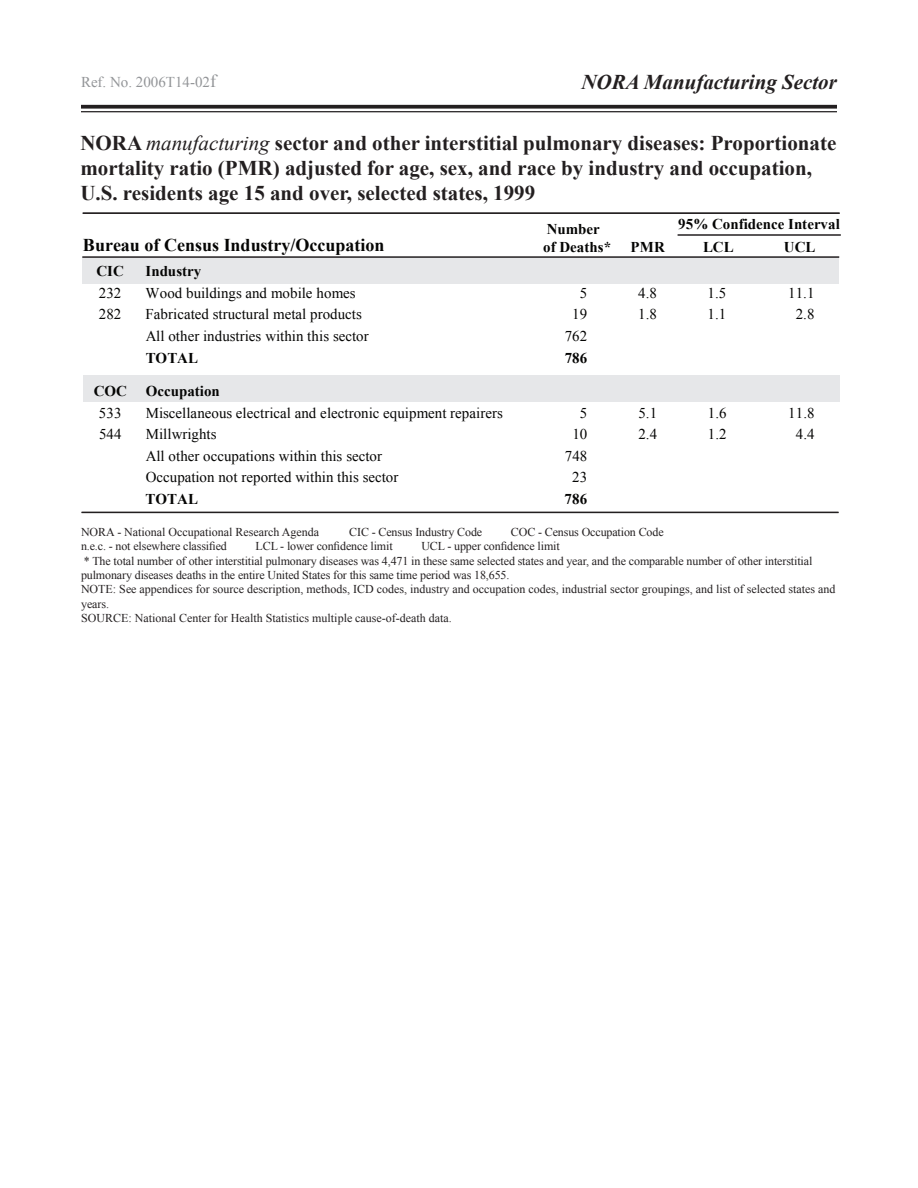
<style>
.page{position:relative;width:918px;height:1188px;background:#fff}
.page>*{position:absolute;margin:0;border:0;box-sizing:border-box;transform-origin:0 0}
.t1{font:700 21px/25.2px "Times New Roman";color:#231f20}
.t2{font:italic 700 21px "Times New Roman";color:#231f20}
.t3{font:700 18px "Times New Roman";color:#050504}
.t4{font:15px "Times New Roman";color:#050504}
.t5{font:700 15px/17.2px "Times New Roman";color:#050504}
.t6{font:15px "Times New Roman";color:#939598}
.t7{font:12px/14.4px "Times New Roman";letter-spacing:-.01em;color:#231f20}
.s1{font-size:18px}
.s2{font-weight:400;font-style:italic}
</style>
<div class="page">
<svg style="left:81px;top:105px;width:756px;height:4px;background:#393536"></svg>
<hr style="left:81px;top:111px;width:756px;height:1px;background:#231f20">
<div style="left:82px;top:257px;width:757px;height:26px;background:#e6e7e9"></div>
<div style="left:83px;top:376px;width:757px;height:26px;background:#e6e7e9"></div>
<hr style="left:82px;top:256px;width:757px;height:2px;background:#231f20">
<hr style="left:82px;top:512px;width:757px;height:1px;background:#231f20">
<hr style="left:83px;top:212px;width:757px;height:2px;background:#231f20">
<hr style="left:678px;top:234px;width:163px;height:2px;background:#231f20">
<p class="t6" style="left:81px;top:72px;width:137px">Ref. No. 2006T14-02<span class="s1">f</span></p>
<h1 class="t2" style="left:581px;top:67px;width:257px">NORA Manufacturing Sector</h1>
<p class="t1" style="left:80px;top:130px;width:758px">NORA <span class="s2">manufacturing</span> sector and other interstitial pulmonary diseases: Proportionate mortality ratio (PMR) adjusted for age, sex, and race by industry and occupation,<br>U.S. residents age 15 and over, selected states, 1999</p>
<p class="t3" style="left:83px;top:232px;width:303px">Bureau of Census Industry/Occupation</p>
<p class="t5" style="left:543px;top:220px;width:70px">Number of Deaths*</p>
<p class="t5" style="left:678px;top:215px;width:163px">95% Confidence Interval</p>
<p class="t5" style="left:630px;top:238px;width:36px">PMR</p>
<p class="t5" style="left:703px;top:238px;width:32px">LCL</p>
<p class="t5" style="left:784px;top:238px;width:33px">UCL</p>
<p class="t5" style="left:96px;top:262px;width:29px">CIC</p>
<p class="t5" style="left:146px;top:262px;width:57px">Industry</p>
<p class="t4" style="left:99px;top:283px;width:24px">232</p>
<p class="t4" style="left:146px;top:283px;width:212px">Wood buildings and mobile homes</p>
<p class="t4" style="left:580px;top:283px;width:9px">5</p>
<p class="t4" style="left:638px;top:283px;width:20px">4.8</p>
<p class="t4" style="left:708px;top:283px;width:20px">1.5</p>
<p class="t4" style="left:788px;top:283px;width:28px">11.1</p>
<p class="t4" style="left:99px;top:304px;width:24px">282</p>
<p class="t4" style="left:146px;top:304px;width:218px">Fabricated structural metal products</p>
<p class="t4" style="left:572px;top:304px;width:17px">19</p>
<p class="t4" style="left:638px;top:304px;width:20px">1.8</p>
<p class="t4" style="left:708px;top:304px;width:20px">1.1</p>
<p class="t4" style="left:796px;top:304px;width:20px">2.8</p>
<p class="t4" style="left:146px;top:326px;width:225px">All other industries within this sector</p>
<p class="t4" style="left:565px;top:326px;width:24px">762</p>
<p class="t5" style="left:146px;top:349px;width:54px">TOTAL</p>
<p class="t5" style="left:565px;top:349px;width:24px">786</p>
<p class="t5" style="left:94px;top:382px;width:35px">COC</p>
<p class="t5" style="left:146px;top:382px;width:76px">Occupation</p>
<p class="t4" style="left:99px;top:403px;width:24px">533</p>
<p class="t4" style="left:146px;top:403px;width:359px">Miscellaneous electrical and electronic equipment repairers</p>
<p class="t4" style="left:580px;top:403px;width:9px">5</p>
<p class="t4" style="left:638px;top:403px;width:20px">5.1</p>
<p class="t4" style="left:708px;top:403px;width:20px">1.6</p>
<p class="t4" style="left:788px;top:403px;width:28px">11.8</p>
<p class="t4" style="left:99px;top:424px;width:24px">544</p>
<p class="t4" style="left:146px;top:424px;width:72px">Millwrights</p>
<p class="t4" style="left:572px;top:424px;width:17px">10</p>
<p class="t4" style="left:638px;top:424px;width:20px">2.4</p>
<p class="t4" style="left:708px;top:424px;width:20px">1.2</p>
<p class="t4" style="left:796px;top:424px;width:20px">4.4</p>
<p class="t4" style="left:146px;top:446px;width:238px">All other occupations within this sector</p>
<p class="t4" style="left:565px;top:446px;width:24px">748</p>
<p class="t4" style="left:146px;top:467px;width:254px">Occupation not reported within this sector</p>
<p class="t4" style="left:572px;top:467px;width:17px">23</p>
<p class="t5" style="left:146px;top:490px;width:54px">TOTAL</p>
<p class="t5" style="left:565px;top:490px;width:24px">786</p>
<p class="t7" style="left:81px;top:524px;width:240px">NORA - National Occupational Research Agenda</p>
<p class="t7" style="left:349px;top:524px;width:134px">CIC - Census Industry Code</p>
<p class="t7" style="left:511px;top:524px;width:154px">COC - Census Occupation Code</p>
<p class="t7" style="left:81px;top:539px;width:147px">n.e.c. - not elsewhere classified</p>
<p class="t7" style="left:256px;top:539px;width:139px">LCL - lower confidence limit</p>
<p class="t7" style="left:421px;top:539px;width:140px">UCL - upper confidence limit</p>
<p class="t7" style="left:81px;top:553px;width:733px">* The total number of other interstitial pulmonary diseases was 4,471 in these same selected states and year, and the comparable number of other interstitial pulmonary diseases deaths in the entire United States for this same time period was 18,655.</p>
<p class="t7" style="left:81px;top:582px;width:756px">NOTE: See appendices for source description, methods, ICD codes, industry and occupation codes, industrial sector groupings, and list of selected states and years.</p>
<p class="t7" style="left:81px;top:611px;width:372px">SOURCE: National Center for Health Statistics multiple cause-of-death data.</p>
</div>
